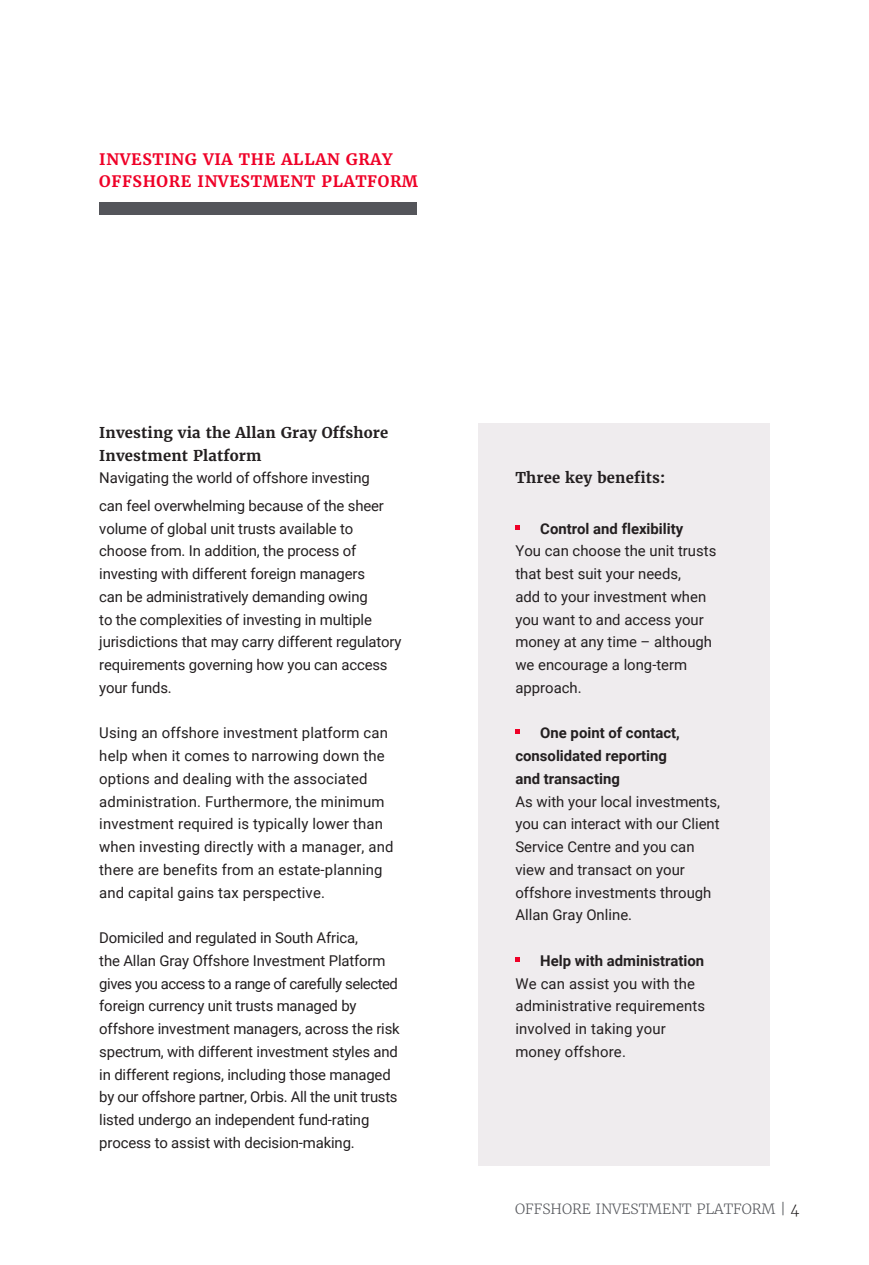
<style>
.page{position:relative;width:869px;height:1265px;background:#fff}
.page>*{position:absolute;margin:0;border:0;box-sizing:border-box;transform-origin:0 0}
.Pull_quote{font:700 15.75px/22.8px "Merriweather";letter-spacing:.04em;color:#ef0027}
.Pull_quote-2{font:14.88px/22.8px "Roboto";letter-spacing:-.01em;color:#231f20}
.Pull_quote-3{font:14.88px/22.8px "Roboto";letter-spacing:.01em;color:#231f20}
.Pull_quote-4{font:700 14.88px/22.8px "Merriweather";letter-spacing:.01em;color:#231f20}
.t1{font:300 14px "Merriweather";color:#54555a}
.s1{font-family:"Roboto";font-weight:400}
.s2{font-weight:700}
.s3{color:#231f20}
</style>
<div class="page">
<div style="left:478px;top:423px;width:291px;height:743px;background:#efecee"></div>
<svg style="left:515px;top:525px;width:4px;height:4px"></svg>
<svg style="left:515px;top:730px;width:4px;height:4px"></svg>
<svg style="left:515px;top:957px;width:4px;height:4px"></svg>
<div style="left:99px;top:202px;width:318px;height:13px;background:#54555a"></div>
<p class="Pull_quote" style="left:99px;top:148px;width:320px">INVESTING VIA THE ALLAN GRAY<br>OFFSHORE INVESTMENT PLATFORM</p>
<p class="Pull_quote-4" style="left:99px;top:421px;width:290px">Investing via the Allan Gray Offshore<br>Investment Platform<br><span class="s1">Navigating the world of offshore investing</span></p>
<p class="Pull_quote-2" style="left:99px;top:494px;width:303px">can feel overwhelming because of the sheer volume of global unit trusts available to choose from. In addition, the process of investing with different foreign managers<br>can be administratively demanding owing<br>to the complexities of investing in multiple jurisdictions that may carry different regulatory requirements governing how you can access your funds.</p>
<p class="Pull_quote-3" style="left:99px;top:721px;width:295px">Using an offshore investment platform can help when it comes to narrowing down the options and dealing with the associated administration. Furthermore, the minimum investment required is typically lower than when investing directly with a manager, and there are benefits from an estate-planning and capital gains tax perspective.</p>
<p class="Pull_quote-2" style="left:99px;top:926px;width:302px">Domiciled and regulated in South Africa,<br>the Allan Gray Offshore Investment Platform gives you access to a range of carefully selected foreign currency unit trusts managed by offshore investment managers, across the risk spectrum, with different investment styles and in different regions, including those managed by our offshore partner, Orbis. All the unit trusts listed undergo an independent fund-rating process to assist with decision-making.</p>
<p class="Pull_quote-4" style="left:515px;top:466px;width:151px">Three key benefits:</p>
<p class="Pull_quote-2" style="left:515px;top:516px;width:202px;text-indent:25px"><span class="s2">Control and flexibility<br></span>You can choose the unit trusts that best suit your needs,<br>add to your investment when you want to and access your money at any time – although we encourage a long-term approach.</p>
<p class="Pull_quote-2" style="left:515px;top:721px;width:206px;text-indent:25px"><span class="s2">One point of contact, consolidated reporting<br>and transacting<br></span>As with your local investments, you can interact with our Client<br>Service Centre and you can view and transact on your offshore investments through<br>Allan Gray Online.</p>
<p class="Pull_quote-3" style="left:515px;top:949px;width:191px;text-indent:25px"><span class="s2">Help with administration<br></span>We can assist you with the administrative requirements involved in taking your money offshore.</p>
<p class="t1" style="left:515px;top:1201px;width:286px">OFFSHORE INVESTMENT PLATFORM | <span class="s3">4</span></p>
</div>
